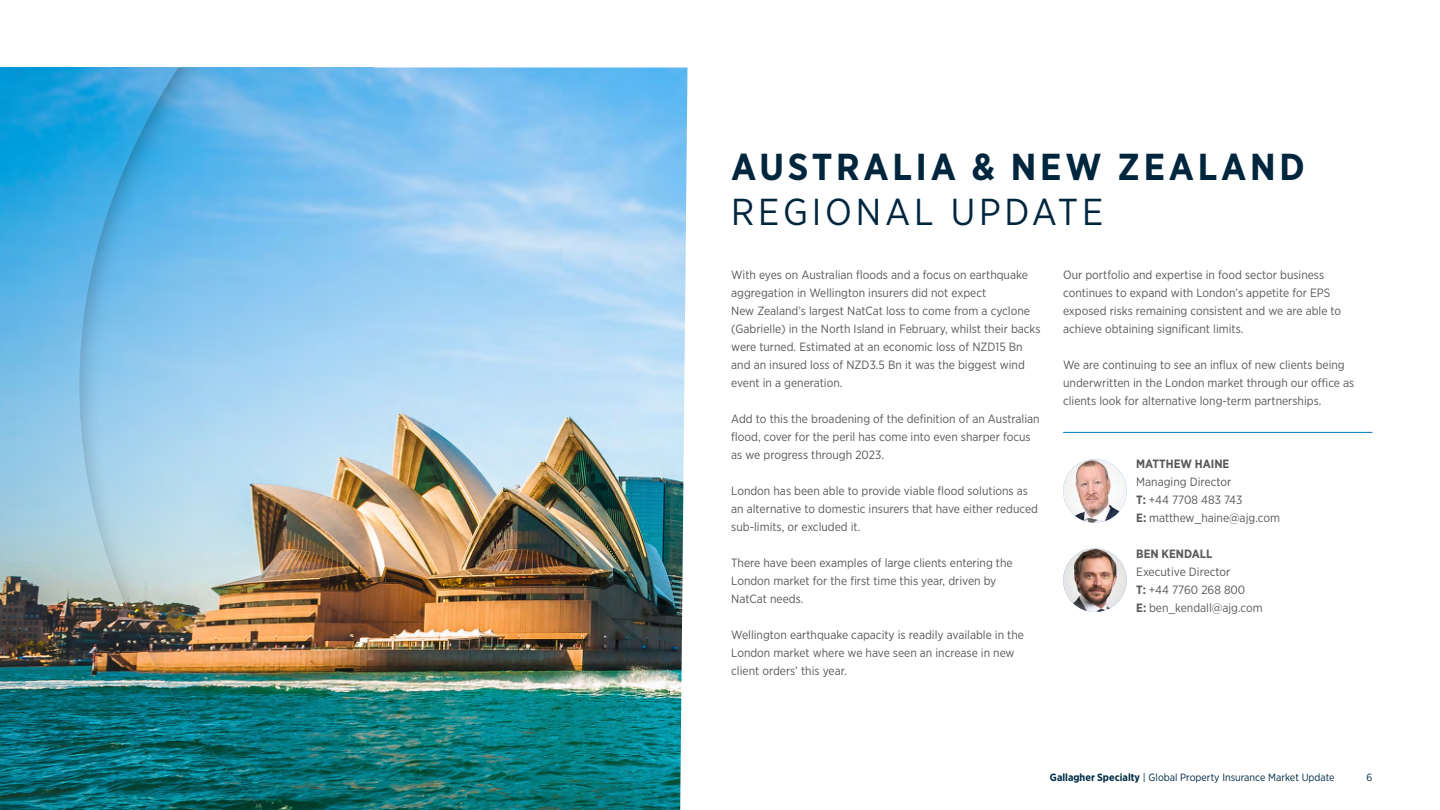
<style>
.page{position:relative;width:1440px;height:810px;background:#fff}
.page>*{position:absolute;margin:0;border:0;box-sizing:border-box;transform-origin:0 0}
.Section_Header{font:700 37.5px/45px "Gotham Narrow";letter-spacing:.1em;color:#00263e}
.Body{font:12px/18px "Gotham Narrow";color:#58595b}
.t1{font:10.5px "Gotham Narrow";color:#002b44}
.s1{font-weight:400}
.s2{font-weight:700}
</style>
<div class="page">
<img style="left:0;top:68px;width:79px;height:742px">
<img style="left:1063px;top:459px;width:64px;height:64px;border-radius:32px">
<div style="left:79px;top:68px;width:609px;height:742px;background:#58595b;opacity:.61"></div>
<img style="left:1063px;top:548px;width:64px;height:64px;border-radius:32px">
<hr style="left:1063px;top:432px;width:309px;height:1px;background:#0075bc">
<p class="Section_Header" style="left:731px;top:144px;width:575px">AUSTRALIA &amp; NEW ZEALAND<br><span class="s1">REGIONAL UPDATE</span></p>
<p class="Body" style="left:731px;top:266px;width:311px">With eyes on Australian floods and a focus on earthquake aggregation in Wellington insurers did not expect<br>New Zealand’s largest NatCat loss to come from a cyclone (Gabrielle) in the North Island in February, whilst their backs were turned. Estimated at an economic loss of NZD15 Bn and an insured loss of NZD3.5 Bn it was the biggest wind event in a generation.</p>
<p class="Body" style="left:731px;top:410px;width:310px">Add to this the broadening of the definition of an Australian flood, cover for the peril has come into even sharper focus as we progress through 2023.</p>
<p class="Body" style="left:731px;top:482px;width:308px">London has been able to provide viable flood solutions as an alternative to domestic insurers that have either reduced sub-limits, or excluded it.</p>
<p class="Body" style="left:731px;top:554px;width:283px">There have been examples of large clients entering the<br>London market for the first time this year, driven by<br>NatCat needs.</p>
<p class="Body" style="left:731px;top:626px;width:294px">Wellington earthquake capacity is readily available in the<br>London market where we have seen an increase in new client orders’ this year.</p>
<p class="Body" style="left:1063px;top:266px;width:280px">Our portfolio and expertise in food sector business continues to expand with London’s appetite for EPS exposed risks remaining consistent and we are able to achieve obtaining significant limits.</p>
<p class="Body" style="left:1063px;top:356px;width:293px">We are continuing to see an influx of new clients being underwritten in the London market through our office as clients look for alternative long-term partnerships.</p>
<p class="Body" style="left:1136px;top:455px;width:97px"><span class="s2">MATTHEW HAINE<br></span>Managing Director</p>
<p class="Body" style="left:1136px;top:491px;width:108px"><span class="s2">T:</span> +44 7708 483 743</p>
<p class="Body" style="left:1136px;top:509px;width:145px"><span class="s2">E:</span> matthew_haine@ajg.com</p>
<p class="Body" style="left:1136px;top:545px;width:96px"><span class="s2">BEN KENDALL<br></span>Executive Director</p>
<p class="Body" style="left:1136px;top:581px;width:111px"><span class="s2">T:</span> +44 7760 268 800</p>
<p class="Body" style="left:1136px;top:599px;width:128px"><span class="s2">E:</span> ben_kendall@ajg.com</p>
<p class="t1" style="left:1050px;top:771px;width:286px"><span class="s2">Gallagher Specialty</span> | Global Property Insurance Market Update</p>
<p class="t1" style="left:1367px;top:771px;width:7px">6</p>
</div>
